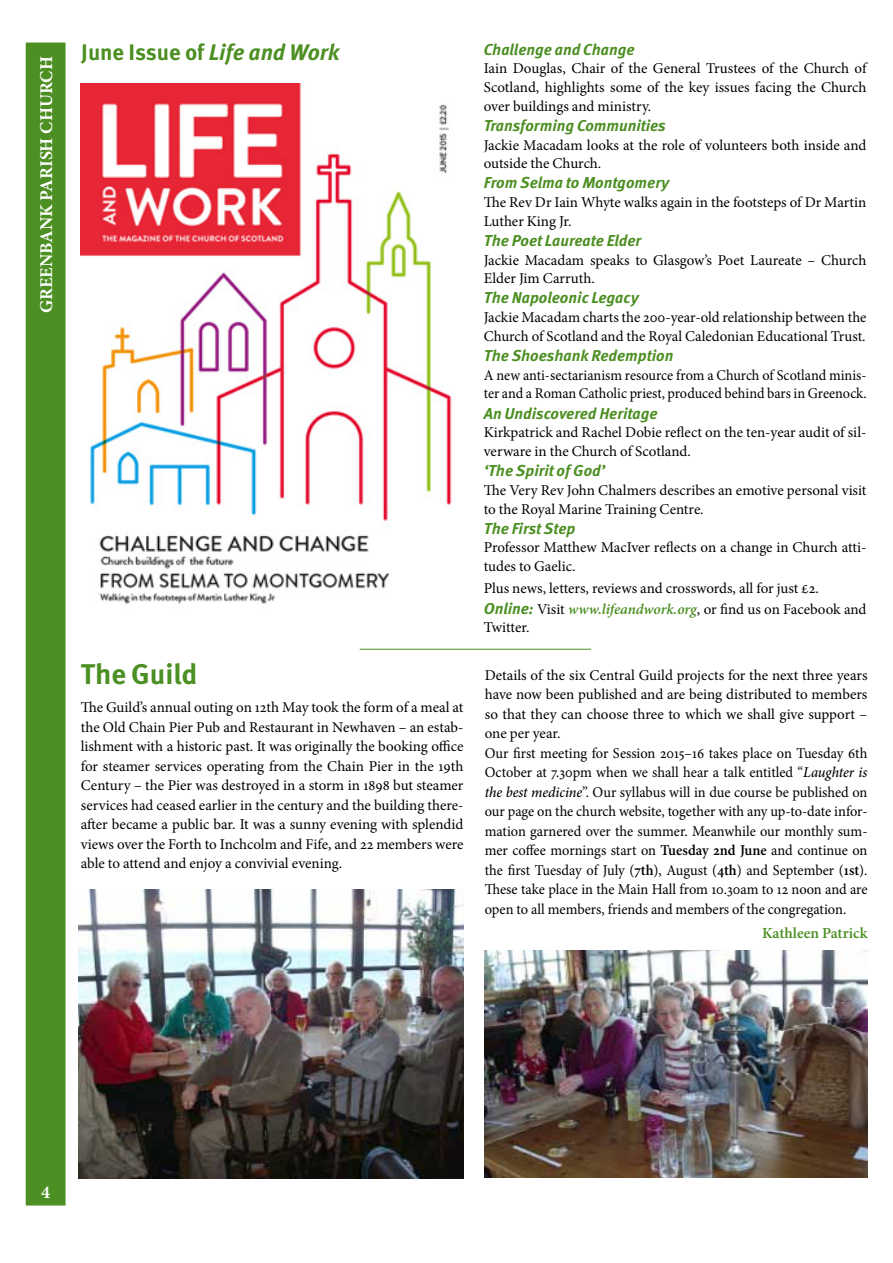
<style>
.page{position:relative;width:893px;height:1263px;background:#fff}
.page>*{position:absolute;margin:0;border:0;box-sizing:border-box;transform-origin:0 0}
.t1{font:700 28.5px "Meta Pro";color:#4c8f22}
.t2{font:700 22.5px "Meta Pro";color:#4c8f22}
.t3{font:700 18px "Minion Pro";color:#fff}
.t4{font:italic 700 15.75px "Meta Pro";color:#4c8f22}
.t5{font:600 15.45px "Minion Pro";color:#4c8f22}
.t6{font:15px/19.5px "Minion Pro";color:#000}
.t7{font:15px/18.8px "Minion Pro";color:#000;scale:.95 1}
.s1{font-style:italic}
.s2{font-family:"Meta Pro";font-weight:700;font-style:italic;font-size:15.75px;color:#4c8f22}
.s3{font-weight:600;font-style:italic;color:#4c8f22}
.s4{font-weight:500;font-style:italic}
.s5{font-weight:600}
</style>
<div class="page">
<hr style="left:360px;top:649px;width:231px;height:1px;background:#4c8f22">
<img style="left:485px;top:950px;width:382px;height:228px">
<img style="left:79px;top:890px;width:384px;height:288px">
<img style="left:80px;top:84px;width:372px;height:520px">
<div style="left:26px;top:43px;width:40px;height:1162px;background:#4c8f22;border:2px solid #4c8f22"></div>
<p class="t3" style="left:34px;top:313px;width:258px;rotate:-90deg">GREENBANK PARISH CHURCH</p>
<h2 class="t2" style="left:81px;top:38px;width:260px">June Issue of <span class="s1">Life and Work</span></h2>
<p class="t4" style="left:484px;top:39px;width:152px">Challenge and Change</p>
<p class="t6" style="left:484px;top:59px;width:384px;line-height:18.8px;text-align:justify">Iain Douglas, Chair of the General Trustees of the Church of Scotland, highlights some of the key issues facing the Church over buildings and ministry.</p>
<p class="t4" style="left:484px;top:115px;width:184px">Transforming Communities</p>
<p class="t6" style="left:484px;top:135px;width:384px;line-height:18.8px">Jackie Macadam looks at the role of volunteers both inside and outside the Church.</p>
<p class="t4" style="left:484px;top:173px;width:187px">From Selma to Montgomery</p>
<p class="t6" style="left:484px;top:193px;width:384px;line-height:18.8px">The Rev Dr Iain Whyte walks again in the footsteps of Dr Martin<br>Luther King Jr.</p>
<p class="t4" style="left:484px;top:230px;width:159px">The Poet Laureate Elder</p>
<p class="t6" style="left:484px;top:251px;width:384px;line-height:18.8px">Jackie Macadam speaks to Glasgow’s Poet Laureate – Church<br>Elder Jim Carruth.</p>
<p class="t4" style="left:484px;top:288px;width:156px">The Napoleonic Legacy</p>
<p class="t6" style="left:484px;top:308px;width:384px;line-height:18.8px">Jackie Macadam charts the 200-year-old relationship between the<br>Church of Scotland and the Royal Caledonian Educational Trust.</p>
<p class="t4" style="left:484px;top:345px;width:191px">The Shoeshank Redemption</p>
<p class="t7" style="left:484px;top:366px;width:404px">A new anti-sectarianism resource from a Church of Scotland minis&shy;ter and a Roman Catholic priest, produced behind bars in Greenock.</p>
<p class="t4" style="left:484px;top:403px;width:175px">An Undiscovered Heritage</p>
<p class="t6" style="left:484px;top:423px;width:384px;line-height:18.8px">Kirkpatrick and Rachel Dobie reflect on the ten-year audit of sil&shy;verware in the Church of Scotland.</p>
<p class="t4" style="left:484px;top:461px;width:123px">‘The Spirit of God’</p>
<p class="t6" style="left:484px;top:481px;width:384px;line-height:18.8px">The Very Rev John Chalmers describes an emotive personal visit to the Royal Marine Training Centre.</p>
<p class="t4" style="left:484px;top:518px;width:93px">The First Step</p>
<p class="t6" style="left:484px;top:538px;width:384px;line-height:18.8px">Professor Matthew MacIver reflects on a change in Church atti&shy;tudes to Gaelic.</p>
<p class="t6" style="left:484px;top:578px;width:384px;line-height:21px">Plus news, letters, reviews and crosswords, all for just £2.<br><span class="s2">Online:</span> Visit <span class="s3">www.lifeandwork.org</span>, or find us on Facebook and</p>
<p class="t6" style="left:484px;top:618px;width:47px">Twitter.</p>
<h1 class="t1" style="left:81px;top:656px;width:118px">The Guild</h1>
<p class="t6" style="left:81px;top:698px;width:384px;text-align:justify">The Guild’s annual outing on 12th May took the form of a meal at the Old Chain Pier Pub and Restaurant in Newhaven – an estab&shy;lishment with a historic past. It was originally the booking office for steamer services operating from the Chain Pier in the 19th Century – the Pier was destroyed in a storm in 1898 but steamer services had ceased earlier in the century and the building there&shy;after became a public bar. It was a sunny evening with splendid views over the Forth to Inchcolm and Fife, and 22 members were able to attend and enjoy a convivial evening.</p>
<p class="t6" style="left:485px;top:665px;width:384px">Details of the six Central Guild projects for the next three years have now been published and are being distributed to members so that they can choose three to which we shall give support – one per year.<br>Our first meeting for Session 2015–16 takes place on Tuesday 6th October at 7.30pm when we shall hear a talk entitled “<span class="s4">Laughter is the best medicine</span>”. Our syllabus will in due course be published on our page on the church website, together with any up-to-date infor&shy;mation garnered over the summer. Meanwhile our monthly sum&shy;mer coffee mornings start on <span class="s5">Tuesday 2nd June</span> and continue on the first Tuesday of July (<span class="s5">7th</span>), August (<span class="s5">4th</span>) and September (<span class="s5">1st</span>).<br>These take place in the Main Hall from 10.30am to 12 noon and are open to all members, friends and members of the congregation.</p>
<p class="t5" style="left:762px;top:922px;width:107px">Kathleen Patrick</p>
<p class="t3" style="left:41px;top:1180px;width:10px">4</p>
</div>
